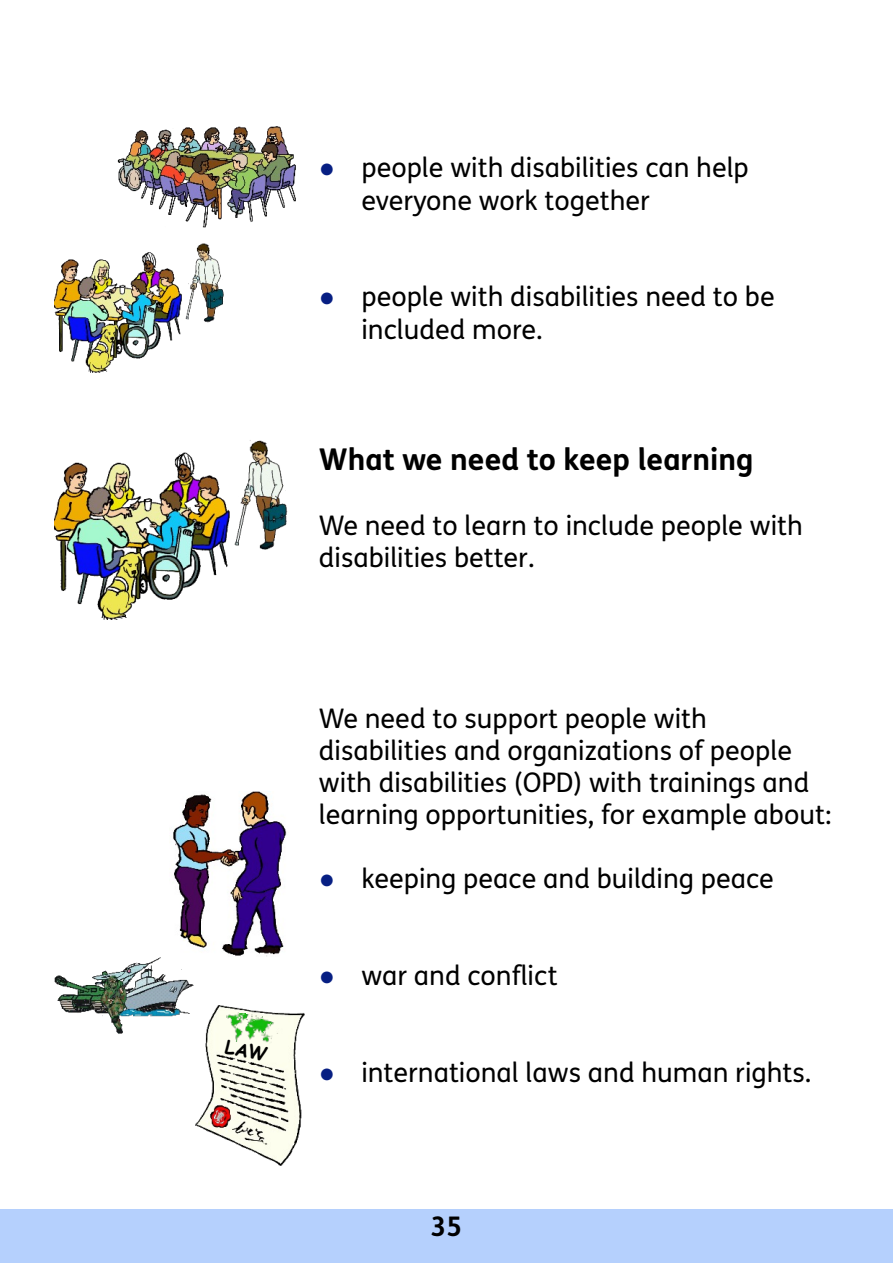
<style>
.page{position:relative;width:893px;height:1263px;background:#fff}
.page>*{position:absolute;margin:0;border:0;box-sizing:border-box;transform-origin:0 0}
.t1{font:700 30px "FS Me";color:#000}
.t2{font:27px/32.1px "FS Me";color:#000}
.t3{font:700 27px "FS Me";color:#000}
.s1{font-family:"Times New Roman";color:#071f83}
</style>
<div class="page">
<div style="left:0;top:1209px;width:893px;height:54px;background:#b5d0fd"></div>
<img style="left:54px;top:243px;width:170px;height:130px">
<img style="left:117px;top:126px;width:179px;height:102px">
<img style="left:54px;top:440px;width:234px;height:179px">
<img style="left:54px;top:957px;width:140px;height:77px">
<img style="left:173px;top:792px;width:114px;height:165px">
<img style="left:196px;top:1006px;width:108px;height:160px">
<img style="left:224px;top:1012px;width:52px;height:34px">
<svg style="left:225px;top:1039px;width:43px;height:23px"></svg>
<p class="t2" style="left:361px;top:154px;width:389px;line-height:32.5px;text-indent:-43px"><span class="s1">●</span> people with disabilities can help everyone work together</p>
<p class="t2" style="left:361px;top:283px;width:415px;line-height:32.5px;text-indent:-43px"><span class="s1">●</span> people with disabilities need to be included more.</p>
<h3 class="t1" style="left:319px;top:447px;width:436px">What we need to keep learning</h3>
<p class="t2" style="left:319px;top:512px;width:485px">We need to learn to include people with disabilities better.</p>
<p class="t2" style="left:319px;top:705px;width:514px">We need to support people with disabilities and organizations of people with disabilities (OPD) with trainings and learning opportunities, for example about:</p>
<p class="t2" style="left:319px;top:865px;width:457px"><span class="s1">●</span> keeping peace and building peace</p>
<p class="t2" style="left:319px;top:962px;width:240px"><span class="s1">●</span> war and conflict</p>
<p class="t2" style="left:319px;top:1059px;width:494px"><span class="s1">●</span> international laws and human rights.</p>
<p class="t3" style="left:431px;top:1216px;width:33px">35</p>
</div>
